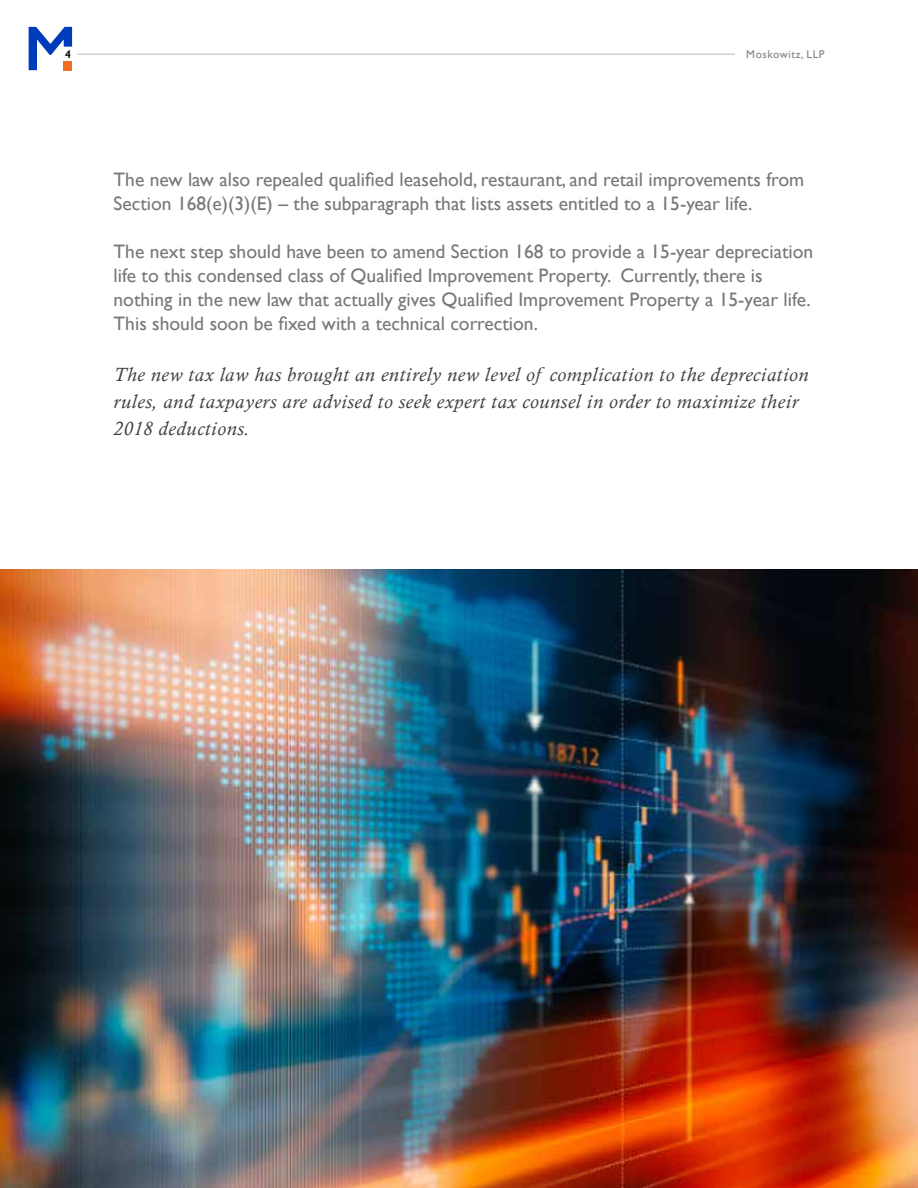
<style>
.page{position:relative;width:918px;height:1188px;background:#fff}
.page>*{position:absolute;margin:0;border:0;box-sizing:border-box;transform-origin:0 0}
.t1{font:19.5px/24px "Gill Sans";color:#77787b}
.t2{font:italic 19.5px/27px "Calisto";letter-spacing:.04em;color:#414042}
.t3{font:11.25px "Gill Sans";letter-spacing:.05em;color:#818285}
.t4{font:600 11.25px "Gill Sans";color:#000101}
</style>
<div class="page">
<img style="left:0;top:570px;width:918px;height:618px">
<hr style="left:77px;top:54px;width:658px;height:1px;background:#bcbec0">
<svg style="left:29px;top:27px;width:43px;height:43px"></svg>
<p class="t4" style="left:65px;top:47px;width:7px">4</p>
<p class="t3" style="left:746px;top:47px;width:80px">Moskowitz, LLP</p>
<p class="t1" style="left:114px;top:167px;width:692px">The new law also repealed qualified leasehold, restaurant, and retail improvements from<br>Section 168(e)(3)(E) – the subparagraph that lists assets entitled to a 15-year life.</p>
<p class="t1" style="left:114px;top:239px;width:701px">The next step should have been to amend Section 168 to provide a 15-year depreciation life to this condensed class of Qualified Improvement Property. Currently, there is nothing in the new law that actually gives Qualified Improvement Property a 15-year life.<br>This should soon be fixed with a technical correction.</p>
<p class="t2" style="left:114px;top:361px;width:697px">The new tax law has brought an entirely new level of complication to the depreciation rules, and taxpayers are advised to seek expert tax counsel in order to maximize their<br>2018 deductions.</p>
</div>
